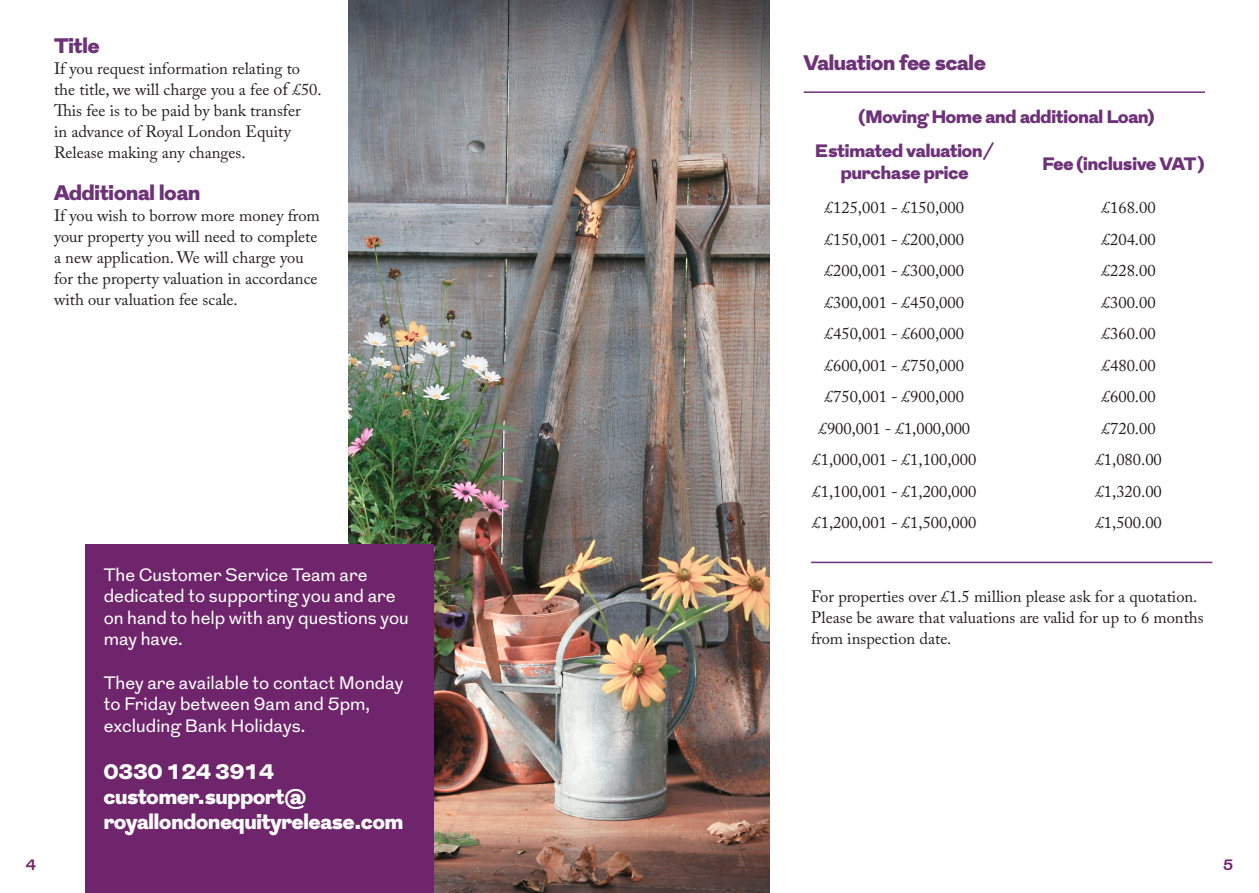
<style>
.page{position:relative;width:1259px;height:893px;background:#fff}
.page>*{position:absolute;margin:0;border:0;box-sizing:border-box;transform-origin:0 0}
.t1{font:900 21px/25.2px "Grot";color:#fff}
.t2{font:900 21px "Grot";color:#6d3278}
.t3{font:18px/21.6px "Grot";color:#fff}
.t4{font:900 18px "Grot";color:#6d3278}
.Paragraph{font:16.5px/21px "Adobe Caslon Pro";color:#231f20}
.t5{font:700 15px "Grot";color:#6f256b}
.s1{font-size:18px}
</style>
<div class="page">
<hr style="left:803px;top:91px;width:402px;height:2px;background:#6d3278">
<hr style="left:811px;top:562px;width:401px;height:1px;background:#6d3278">
<img style="left:349px;top:0;width:421px;height:893px">
<div style="left:85px;top:544px;width:349px;height:349px;background:#6f256b"></div>
<p class="t2" style="left:54px;top:30px;width:47px">Title</p>
<p class="Paragraph" style="left:54px;top:57px;width:269px">If you request information relating to the title, we will charge you a fee <span class="s1">of</span> £50.<br>This fee is to be paid by bank transfer<br>in advance of Royal London Equity Release making any changes.</p>
<p class="t2" style="left:54px;top:177px;width:148px">Additional loan</p>
<p class="Paragraph" style="left:54px;top:204px;width:267px">If you wish to borrow more money from your property you will need to complete a new application. We will charge you for the property valuation in accordance with our valuation fee scale.</p>
<p class="t3" style="left:104px;top:564px;width:306px">The Customer Service Team are dedicated to supporting you and are on hand to help with any questions you may have.</p>
<p class="t3" style="left:104px;top:672px;width:301px">They are available to contact Monday to Friday between 9am and 5pm, excluding Bank Holidays.</p>
<p class="t1" style="left:104px;top:760px;width:172px">0330 124 3914</p>
<p class="t1" style="left:104px;top:785px;width:301px">customer.support@ royallondonequityrelease.com</p>
<p class="t2" style="left:803px;top:47px;width:183px">Valuation fee scale</p>
<p class="t4" style="left:859px;top:104px;width:297px">(Moving Home and additional Loan)</p>
<p class="t4" style="left:815px;top:138px;width:180px">Estimated valuation/</p>
<p class="t4" style="left:841px;top:159px;width:129px">purchase price</p>
<p class="Paragraph" style="left:825px;top:197px;width:140px">£125,001 - £150,000</p>
<p class="Paragraph" style="left:825px;top:228px;width:140px">£150,001 - £200,000</p>
<p class="Paragraph" style="left:825px;top:260px;width:140px">£200,001 - £300,000</p>
<p class="Paragraph" style="left:825px;top:291px;width:140px">£300,001 - £450,000</p>
<p class="Paragraph" style="left:825px;top:323px;width:140px">£450,001 - £600,000</p>
<p class="Paragraph" style="left:825px;top:354px;width:140px">£600,001 - £750,000</p>
<p class="Paragraph" style="left:825px;top:386px;width:140px">£750,001 - £900,000</p>
<p class="Paragraph" style="left:818px;top:417px;width:153px">£900,001 - £1,000,000</p>
<p class="Paragraph" style="left:812px;top:449px;width:165px">£1,000,001 - £1,100,000</p>
<p class="Paragraph" style="left:812px;top:480px;width:165px">£1,100,001 - £1,200,000</p>
<p class="Paragraph" style="left:812px;top:512px;width:165px">£1,200,001 - £1,500,000</p>
<p class="t4" style="left:1043px;top:150px;width:162px">Fee (inclusive VAT)</p>
<p class="Paragraph" style="left:1102px;top:197px;width:55px">£168.00</p>
<p class="Paragraph" style="left:1102px;top:228px;width:55px">£204.00</p>
<p class="Paragraph" style="left:1102px;top:260px;width:55px">£228.00</p>
<p class="Paragraph" style="left:1102px;top:291px;width:55px">£300.00</p>
<p class="Paragraph" style="left:1102px;top:323px;width:55px">£360.00</p>
<p class="Paragraph" style="left:1102px;top:354px;width:55px">£480.00</p>
<p class="Paragraph" style="left:1102px;top:386px;width:55px">£600.00</p>
<p class="Paragraph" style="left:1102px;top:417px;width:55px">£720.00</p>
<p class="Paragraph" style="left:1095px;top:449px;width:68px">£1,080.00</p>
<p class="Paragraph" style="left:1095px;top:480px;width:68px">£1,320.00</p>
<p class="Paragraph" style="left:1095px;top:512px;width:68px">£1,500.00</p>
<p class="Paragraph" style="left:811px;top:586px;width:394px">For properties over £1.5 million please ask for a quotation.<br>Please be aware that valuations are valid for up to 6 months from inspection date.</p>
<p class="t5" style="left:26px;top:855px;width:12px">4</p>
<p class="t5" style="left:1222px;top:855px;width:12px">5</p>
</div>
